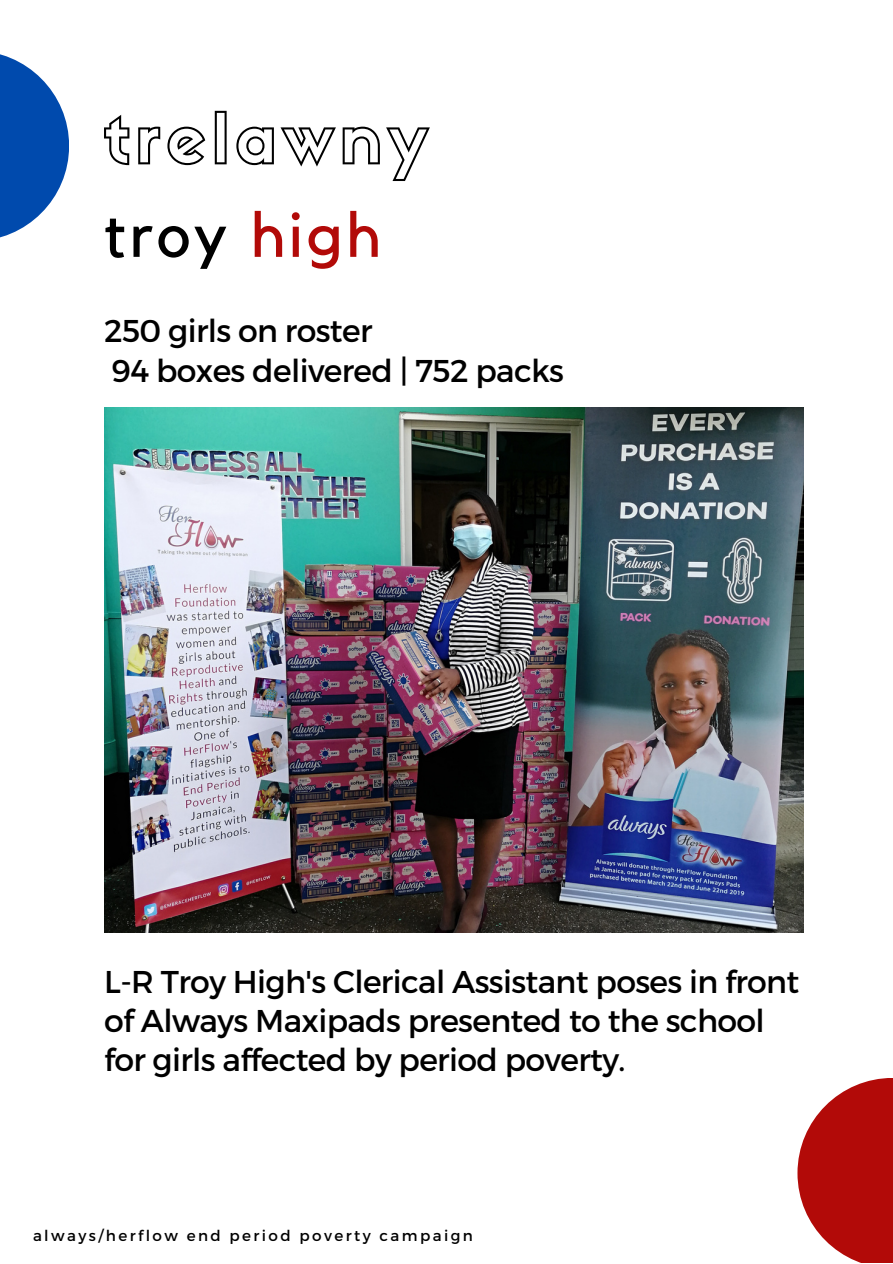
<style>
.page{position:relative;width:893px;height:1264px;background:#fff}
.page>*{position:absolute;margin:0;border:0;box-sizing:border-box;transform-origin:0 0}
.t1{font:69px "Sifonn Basic Outline";letter-spacing:.08em;color:#000}
.t2{font:63px "Kollektif";letter-spacing:.06em;color:#000}
.t3{font:31.5px/39.3px "Montserrat";letter-spacing:-.02em;color:#000}
.t4{font:15.15px "Montserrat";letter-spacing:.16em;color:#000}
.s1{color:#b20a08}
</style>
<div class="page">
<svg style="left:797px;top:1078px;width:95px;height:184px;fill:#b20a08"></svg>
<svg style="left:0;top:54px;width:69px;height:184px;fill:#004aad"></svg>
<img style="left:104px;top:407px;width:699px;height:525px">
<h1 class="t1" style="left:104px;top:112px;width:325px">trelawny</h1>
<h2 class="t2" style="left:104px;top:206px;width:278px">troy <span class="s1">high</span></h2>
<p class="t3" style="left:104px;top:310px;width:461px">250 girls on roster<br>94 boxes delivered | 752 packs</p>
<p class="t3" style="left:104px;top:960px;width:696px">L-R Troy High's Clerical Assistant poses in front of Always Maxipads presented to the school for girls affected by period poverty.</p>
<p class="t4" style="left:33px;top:1225px;width:441px">always/herflow end period poverty campaign</p>
</div>
